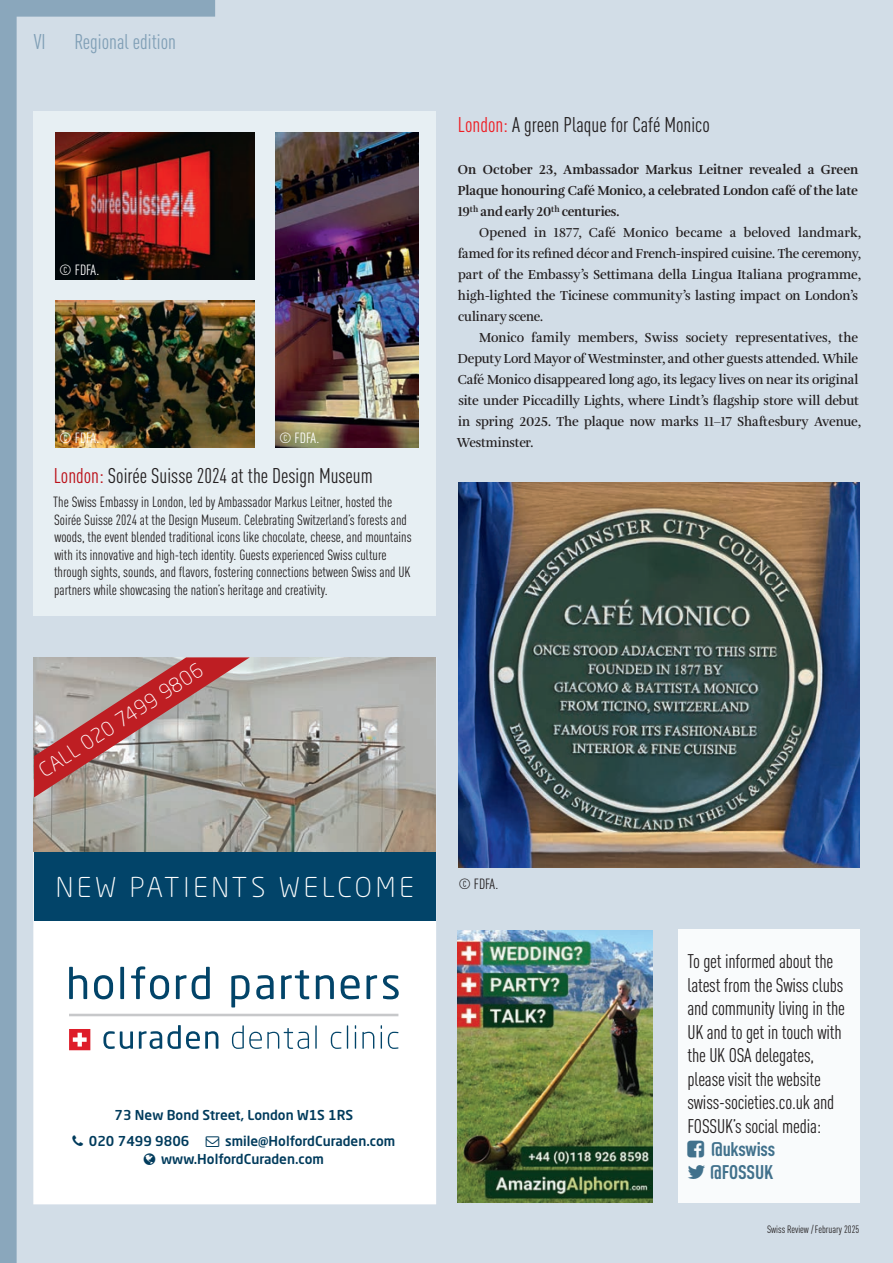
<style>
.page{position:relative;width:893px;height:1263px;background:#fff}
.page>*{position:absolute;margin:0;border:0;box-sizing:border-box;transform-origin:0 0}
.t1{font:300 27px "Neo Sans W1 G";letter-spacing:.14em;color:#fff}
.t2{font:condensed 21px "DINOT";color:#231f20}
.t3{font:condensed 21px "DINOT";color:#809fb6}
.t4{font:300 19.65px "Neo Sans W1 G";color:#fff}
.t5{font:condensed 19.5px/23.4px "DINOT";letter-spacing:-.01em;color:#231f20}
.t6{font:700 condensed 19.5px/23.4px "DINOT";letter-spacing:-.01em;color:#41718c}
.t7{font:condensed 14.7px/17.5px "DINOT";color:#231f20}
.t8{font:condensed 14.7px "DINOT";color:#fff}
.t9{font:600 13.5px/21px "Amalia Pro";letter-spacing:-.01em;color:#231f20}
.t10{font:700 13.5px/21px "Amalia Pro";letter-spacing:-.02em;color:#231f20;text-align:justify}
.t11{font:500 13.5px/25.5px "Neo Sans W1 G";color:#003b5c}
.t12{font:condensed 10.5px "DINOT";color:#231f20}
.s1{color:#bb1018}
.s2{color:#ee1d23}
</style>
<div class="page">
<div style="left:0;top:0;width:892px;height:1262px;background:#d2dde7"></div>
<svg style="left:0;top:0;width:215px;height:1262px"></svg>
<img style="left:458px;top:482px;width:401px;height:385px">
<div style="left:34px;top:111px;width:401px;height:504px;background:#e7eff3"></div>
<img style="left:55px;top:300px;width:199px;height:147px">
<img style="left:55px;top:132px;width:199px;height:147px">
<img style="left:275px;top:132px;width:143px;height:315px">
<div style="left:34px;top:657px;width:401px;height:546px;background:#fff"></div>
<div style="left:34px;top:851px;width:401px;height:69px;background:#024469"></div>
<img style="left:34px;top:657px;width:401px;height:194px">
<svg style="left:69px;top:1029px;width:21px;height:20px"></svg>
<svg style="left:69px;top:966px;width:18px;height:32px"></svg>
<svg style="left:94px;top:975px;width:19px;height:24px"></svg>
<svg style="left:120px;top:966px;width:4px;height:32px"></svg>
<svg style="left:131px;top:966px;width:38px;height:33px"></svg>
<svg style="left:176px;top:966px;width:34px;height:33px"></svg>
<svg style="left:231px;top:975px;width:18px;height:32px"></svg>
<svg style="left:256px;top:975px;width:17px;height:24px"></svg>
<svg style="left:281px;top:970px;width:28px;height:29px"></svg>
<svg style="left:316px;top:975px;width:18px;height:23px"></svg>
<svg style="left:340px;top:975px;width:19px;height:24px"></svg>
<svg style="left:366px;top:975px;width:11px;height:23px"></svg>
<svg style="left:383px;top:975px;width:15px;height:24px"></svg>
<svg style="left:103px;top:1031px;width:30px;height:17px"></svg>
<svg style="left:139px;top:1025px;width:79px;height:23px"></svg>
<svg style="left:232px;top:1025px;width:77px;height:23px"></svg>
<svg style="left:315px;top:1025px;width:1px;height:23px"></svg>
<svg style="left:330px;top:1031px;width:11px;height:17px"></svg>
<hr style="left:346px;top:1025px;width:2px;height:23px;background:#024469">
<svg style="left:354px;top:1025px;width:2px;height:23px"></svg>
<svg style="left:362px;top:1031px;width:12px;height:17px"></svg>
<svg style="left:380px;top:1025px;width:18px;height:23px"></svg>
<hr style="left:69px;top:1013px;width:329px;height:3px;background:#c7c8ca">
<svg style="left:34px;top:657px;width:216px;height:140px;background:#b08785"></svg>
<img style="left:457px;top:930px;width:195px;height:272px">
<div style="left:678px;top:929px;width:181px;height:273px;background:#f9fbfc"></div>
<h2 class="t3" style="left:34px;top:29px;width:13px">VI</h2>
<h2 class="t3" style="left:75px;top:29px;width:103px">Regional edition</h2>
<p class="t8" style="left:59px;top:261px;width:42px">© FDFA.</p>
<p class="t8" style="left:59px;top:429px;width:42px">© FDFA.</p>
<p class="t8" style="left:279px;top:429px;width:42px">© FDFA.</p>
<h2 class="t2" style="left:54px;top:463px;width:320px"><span class="s1">London:</span> Soirée Suisse 2024 at the Design Museum</h2>
<p class="t7" style="left:53px;top:493px;width:359px">The Swiss Embassy in London, led by Ambassador Markus Leitner, hosted the Soirée Suisse 2024 at the Design Museum. Celebrating Switzerland’s forests and woods, the event blended traditional icons like chocolate, cheese, and mountains with its innovative and high-tech identity. Guests experienced Swiss culture through sights, sounds, and flavors, fostering connections between Swiss and UK partners while showcasing the nation’s heritage and creativity.</p>
<h3 class="t4" style="left:34px;top:761px;width:192px;rotate:-33deg">CALL 020 7499 9806</h3>
<h1 class="t1" style="left:56px;top:870px;width:359px">NEW PATIENTS WELCOME</h1>
<p class="t11" style="left:89px;top:1102px;width:265px;text-indent:26px">73 New Bond Street, London W1S 1RS<br>020 7499 9806</p>
<p class="t11" style="left:161px;top:1131px;width:235px;line-height:18px;text-indent:64px">smile@HolfordCuraden.com www.HolfordCuraden.com</p>
<h2 class="t2" style="left:458px;top:112px;width:253px"><span class="s2">London:</span> A green Plaque for Café Monico</h2>
<p class="t10" style="left:457px;top:159px;width:402px">On October 23, Ambassador Markus Leitner revealed a Green Plaque honouring Café Monico, a celebrated London café of the late 19<sup>th</sup> and early 20<sup>th</sup> centuries.</p>
<p class="t9" style="left:457px;top:222px;width:404px;text-indent:21px">Opened in 1877, Café Monico became a beloved landmark, famed for its refined décor and French-inspired cuisine. The ceremony, part of the Embassy’s Settimana della Lingua Italiana programme, high-lighted the Ticinese community’s lasting impact on London’s culinary scene.</p>
<p class="t9" style="left:456px;top:327px;width:405px;text-indent:22px">Monico family members, Swiss society representatives, the Deputy Lord Mayor of Westminster, and other guests attended. While Café Monico disappeared long ago, its legacy lives on near its original site under Piccadilly Lights, where Lindt’s flagship store will debut in spring 2025. The plaque now marks 11–17 Shaftesbury Avenue, Westminster.</p>
<p class="t7" style="left:458px;top:874px;width:42px">© FDFA.</p>
<h3 class="t5" style="left:687px;top:949px;width:159px">To get informed about the latest from the Swiss clubs and community living in the<br>UK and to get in touch with the UK OSA delegates, please visit the website swiss-societies.co.uk and<br>FOSSUK’s social media:</h3>
<h3 class="t6" style="left:709px;top:1136px;width:67px">@ukswiss @FOSSUK</h3>
<p class="t12" style="left:766px;top:1222px;width:94px">Swiss Review / February 2025</p>
</div>
